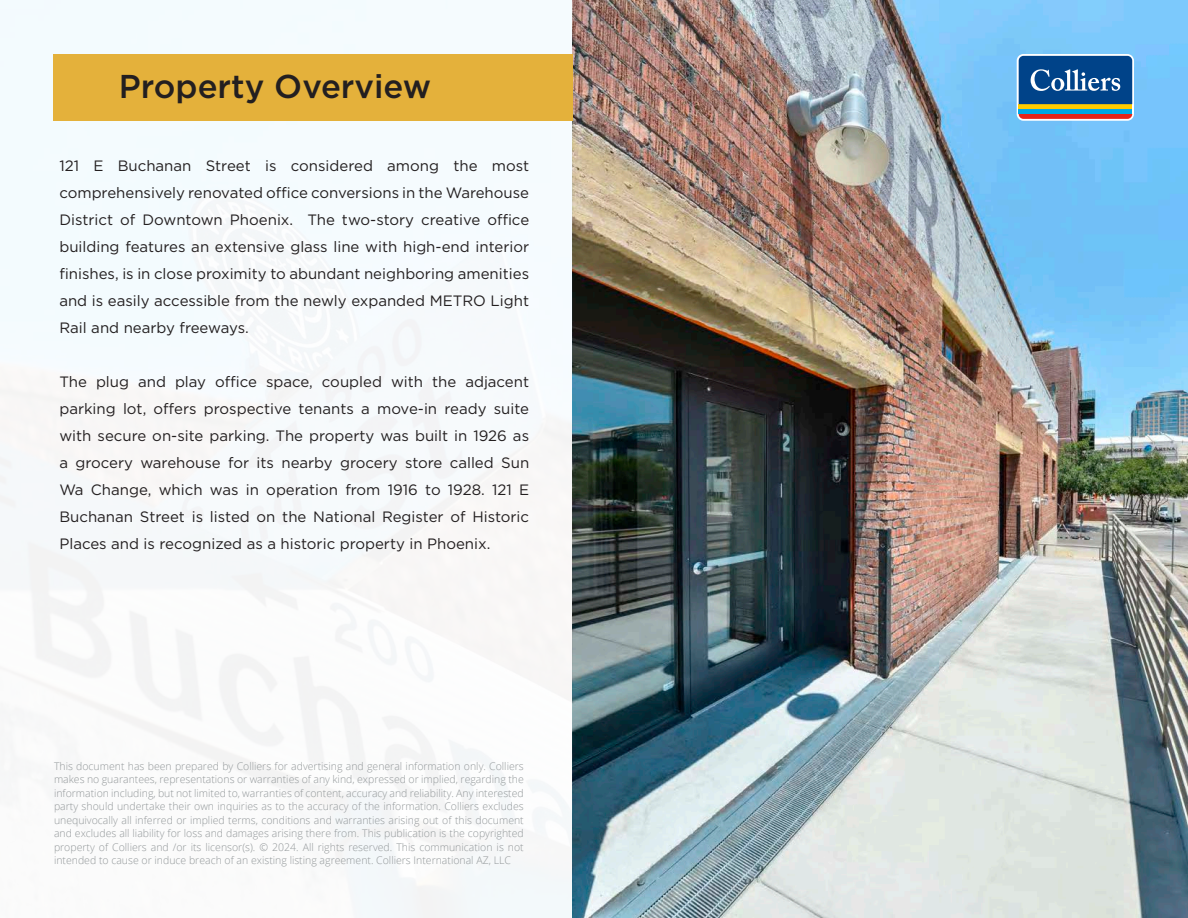
<style>
.page{position:relative;width:1188px;height:918px;background:#fff}
.page>*{position:absolute;margin:0;border:0;box-sizing:border-box;transform-origin:0 0}
.t1{font:500 33px "Gotham";color:#231f20}
.t2{font:15px/27px "Gotham";color:#231f20;text-align:justify}
.t3{font:300 10.5px/13.5px "Open Sans";color:#929799;text-align:justify}
</style>
<div class="page">
<img style="left:0;top:0;width:1188px;height:918px">
<svg style="left:1017px;top:54px;width:117px;height:67px"></svg>
<div style="left:1019px;top:109px;width:113px;height:5px;background:#00a8e4"></div>
<div style="left:1019px;top:104px;width:113px;height:5px;background:#fc0"></div>
<svg style="left:1019px;top:114px;width:113px;height:5px"></svg>
<svg style="left:1019px;top:56px;width:113px;height:48px;background:#1c5795"></svg>
<div style="left:53px;top:54px;width:519px;height:67px;background:#e4b13b"></div>
<p class="t1" style="left:119px;top:65px;width:314px">Property Overview</p>
<p class="t2" style="left:59px;top:152px;width:471px">121 E Buchanan Street is considered among the most comprehensively renovated office conversions in the Warehouse District of Downtown Phoenix. The two-story creative office building features an extensive glass line with high-end interior finishes, is in close proximity to abundant neighboring amenities and is easily accessible from the newly expanded METRO Light Rail and nearby freeways.</p>
<p class="t2" style="left:59px;top:368px;width:471px">The plug and play office space, coupled with the adjacent parking lot, offers prospective tenants a move-in ready suite with secure on-site parking. The property was built in 1926 as a grocery warehouse for its nearby grocery store called Sun Wa Change, which was in operation from 1916 to 1928. 121 E Buchanan Street is listed on the National Register of Historic Places and is recognized as a historic property in Phoenix.</p>
<p class="t3" style="left:54px;top:759px;width:471px">This document has been prepared by Colliers for advertising and general information only. Colliers makes no guarantees, representations or warranties of any kind, expressed or implied, regarding the information including, but not limited to, warranties of content, accuracy and reliability. Any interested party should undertake their own inquiries as to the accuracy of the information. Colliers excludes unequivocally all inferred or implied terms, conditions and warranties arising out of this document and excludes all liability for loss and damages arising there from. This publication is the copyrighted property of Colliers and /or its licensor(s). © 2024. All rights reserved. This communication is not intended to cause or induce breach of an existing listing agreement. Colliers International AZ, LLC</p>
</div>
